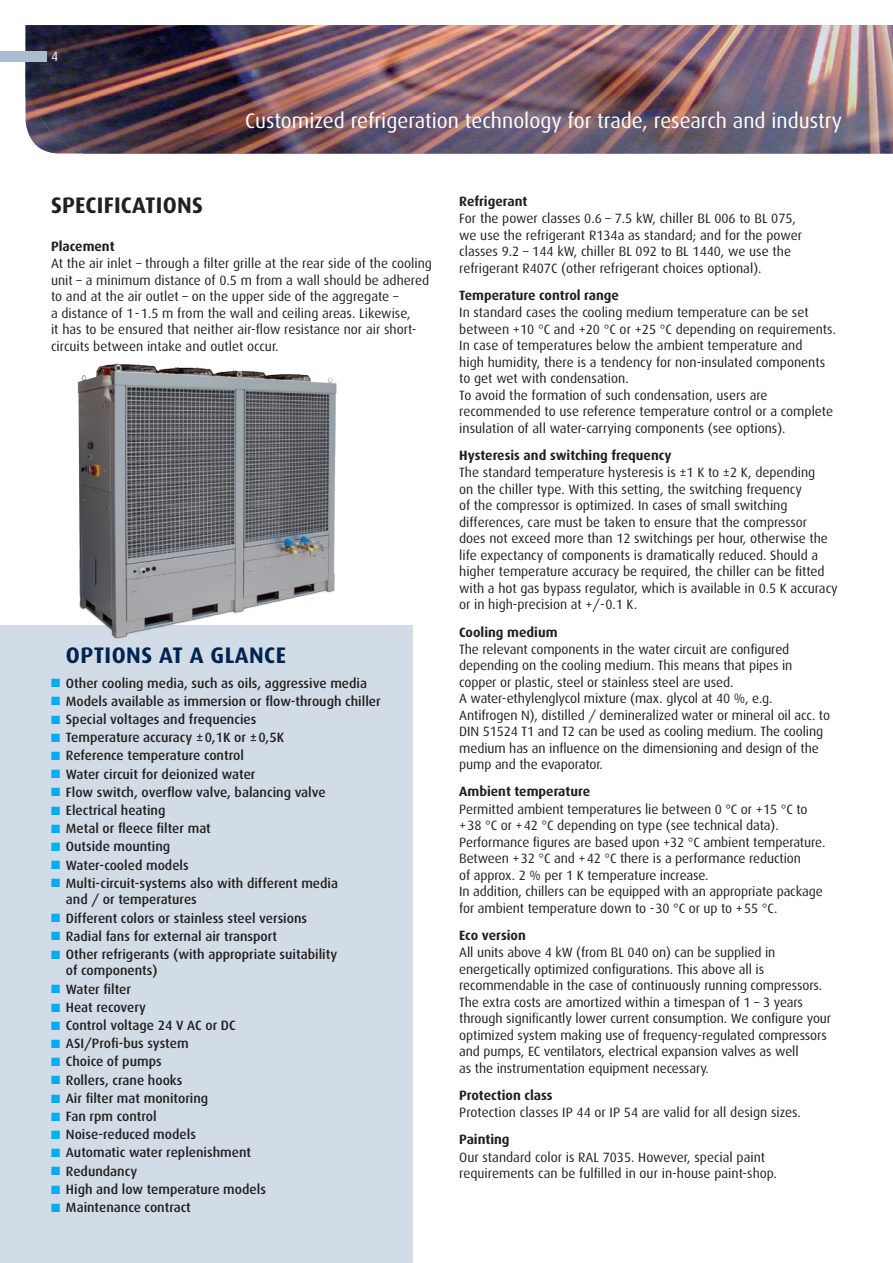
<style>
.page{position:relative;width:893px;height:1263px;background:#fff}
.page>*{position:absolute;margin:0;border:0;box-sizing:border-box;transform-origin:0 0}
.t1{font:700 22.5px "Dax";color:#002451}
.t2{font:700 22.5px "Dax";letter-spacing:.01em;color:#231f20}
.t3{font:21px "Dax";color:#fff}
.t4{font:13.5px/16.5px "Dax";letter-spacing:-.01em;color:#231f20}
.t5{font:500 13.5px/16.5px "Dax";color:#231f20}
.t6{font:700 13.5px "Dax";color:#231f20}
.t7{font:13.5px "Dax";color:#fff}
.s1{color:#00aeef}
</style>
<div class="page">
<img style="left:26px;top:25px;width:867px;height:128px">
<div style="left:0;top:51px;width:47px;height:11px;background:#abbcd0"></div>
<div style="left:0;top:625px;width:412px;height:638px;background:#d1dce6"></div>
<img style="left:77px;top:363px;width:260px;height:276px">
<p class="t7" style="left:51px;top:49px;width:9px">4</p>
<h2 class="t3" style="left:245px;top:109px;width:598px">Customized refrigeration technology for trade, research and industry</h2>
<h1 class="t2" style="left:51px;top:192px;width:153px">SPECIFICATIONS</h1>
<p class="t6" style="left:51px;top:238px;width:65px">Placement</p>
<p class="t4" style="left:51px;top:255px;width:383px">At the air inlet – through a filter grille at the rear side of the cooling unit – a minimum distance of 0.5 m from a wall should be adhered to and at the air outlet – on the upper side of the aggregate –<br>a distance of 1-1.5 m from the wall and ceiling areas. Likewise,<br>it has to be ensured that neither air-flow resistance nor air short&shy;circuits between intake and outlet occur.</p>
<h1 class="t1" style="left:66px;top:642px;width:12px">Opti</h1>
<h1 class="t1" style="left:112px;top:642px;width:113px">ons at aglance</h1>
<p class="t5" style="left:51px;top:675px;width:318px"><span class="s1">■</span> Other cooling media, such as oils, aggressive media</p>
<p class="t5" style="left:51px;top:693px;width:331px"><span class="s1">■</span> Models available as immersion or flow-through chiller</p>
<p class="t5" style="left:51px;top:711px;width:207px"><span class="s1">■</span> Special voltages and frequencies</p>
<p class="t5" style="left:51px;top:729px;width:235px"><span class="s1">■</span> Temperature accuracy ±0,1K or ±0,5K</p>
<p class="t5" style="left:51px;top:747px;width:194px"><span class="s1">■</span> Reference temperature control</p>
<p class="t5" style="left:51px;top:766px;width:206px"><span class="s1">■</span> Water circuit for deionized water</p>
<p class="t5" style="left:51px;top:784px;width:276px"><span class="s1">■</span> Flow switch, overflow valve, balancing valve</p>
<p class="t5" style="left:51px;top:802px;width:116px"><span class="s1">■</span> Electrical heating</p>
<p class="t5" style="left:51px;top:820px;width:161px"><span class="s1">■</span> Metal or fleece filter mat</p>
<p class="t5" style="left:51px;top:838px;width:121px"><span class="s1">■</span> Outside mounting</p>
<p class="t5" style="left:51px;top:857px;width:139px"><span class="s1">■</span> Water-cooled models</p>
<p class="t5" style="left:66px;top:875px;width:274px;text-indent:-15px"><span class="s1">■</span> Multi-circuit-systems also with different media and / or temperatures</p>
<p class="t5" style="left:51px;top:910px;width:258px"><span class="s1">■</span> Different colors or stainless steel versions</p>
<p class="t5" style="left:51px;top:928px;width:228px"><span class="s1">■</span> Radial fans for external air transport</p>
<p class="t5" style="left:66px;top:946px;width:273px;text-indent:-15px"><span class="s1">■</span> Other refrigerants (with appropriate suitability of components)</p>
<p class="t5" style="left:51px;top:981px;width:82px"><span class="s1">■</span> Water filter</p>
<p class="t5" style="left:51px;top:999px;width:96px"><span class="s1">■</span> Heat recovery</p>
<p class="t5" style="left:51px;top:1017px;width:186px"><span class="s1">■</span> Control voltage 24 V AC or DC</p>
<p class="t5" style="left:51px;top:1035px;width:139px"><span class="s1">■</span> ASI/Profi-bus system</p>
<p class="t5" style="left:51px;top:1053px;width:112px"><span class="s1">■</span> Choice of pumps</p>
<p class="t5" style="left:51px;top:1072px;width:133px"><span class="s1">■</span> Rollers, crane hooks</p>
<p class="t5" style="left:51px;top:1090px;width:159px"><span class="s1">■</span> Air filter mat monitoring</p>
<p class="t5" style="left:51px;top:1108px;width:107px"><span class="s1">■</span> Fan rpm control</p>
<p class="t5" style="left:51px;top:1126px;width:146px"><span class="s1">■</span> Noise-reduced models</p>
<p class="t5" style="left:51px;top:1144px;width:202px"><span class="s1">■</span> Automatic water replenishment</p>
<p class="t5" style="left:51px;top:1163px;width:88px"><span class="s1">■</span> Redundancy</p>
<p class="t5" style="left:51px;top:1181px;width:216px"><span class="s1">■</span> High and low temperature models</p>
<p class="t5" style="left:51px;top:1199px;width:141px"><span class="s1">■</span> Maintenance contract</p>
<p class="t6" style="left:459px;top:194px;width:70px">Refrigerant</p>
<p class="t4" style="left:459px;top:211px;width:344px">For the power classes 0.6 – 7.5 kW, chiller BL 006 to BL 075, we use the refrigerant R134a as standard; and for the power classes 9.2 – 144 kW, chiller BL 092 to BL 1440, we use the refrigerant R407C (other refrigerant choices optional).</p>
<p class="t6" style="left:459px;top:288px;width:161px">Temperature control range</p>
<p class="t4" style="left:459px;top:305px;width:378px">In standard cases the cooling medium temperature can be set between +10 °C and +20 °C or +25 °C depending on requirements.<br>In case of temperatures below the ambient temperature and<br>high humidity, there is a tendency for non-insulated components to get wet with condensation.<br>To avoid the formation of such condensation, users are recommended to use reference temperature control or a complete insulation of all water-carrying components (see options).</p>
<p class="t6" style="left:459px;top:448px;width:214px">Hysteresis and switching frequency</p>
<p class="t4" style="left:459px;top:465px;width:380px">The standard temperature hysteresis is ±1 K to ±2 K, depending<br>on the chiller type. With this setting, the switching frequency<br>of the compressor is optimized. In cases of small switching differences, care must be taken to ensure that the compressor<br>does not exceed more than 12 switchings per hour, otherwise the life expectancy of components is dramatically reduced. Should a higher temperature accuracy be required, the chiller can be fitted with a hot gas bypass regulator, which is available in 0.5 K accuracy or in high-precision at +/-0.1 K.</p>
<p class="t6" style="left:459px;top:624px;width:100px">Cooling medium</p>
<p class="t4" style="left:459px;top:641px;width:372px">The relevant components in the water circuit are configured depending on the cooling medium. This means that pipes in copper or plastic, steel or stainless steel are used.<br>A water-ethylenglycol mixture (max. glycol at 40 %, e.g.<br>Antifrogen N), distilled / demineralized water or mineral oil acc. to DIN 51524 T1 and T2 can be used as cooling medium. The cooling medium has an influence on the dimensioning and design of the pump and the evaporator.</p>
<p class="t6" style="left:459px;top:784px;width:132px">Ambient temperature</p>
<p class="t4" style="left:459px;top:801px;width:368px">Permitted ambient temperatures lie between 0 °C or +15 °C to +38 °C or +42 °C depending on type (see technical data).<br>Performance figures are based upon +32 °C ambient temperature.<br>Between +32 °C and +42 °C there is a performance reduction<br>of approx. 2 % per 1 K temperature increase.<br>In addition, chillers can be equipped with an appropriate package for ambient temperature down to -30 °C or up to +55 °C.</p>
<p class="t6" style="left:459px;top:928px;width:68px">Eco version</p>
<p class="t4" style="left:459px;top:944px;width:373px">All units above 4 kW (from BL 040 on) can be supplied in energetically optimized configurations. This above all is recommendable in the case of continuously running compressors.<br>The extra costs are amortized within a timespan of 1 – 3 years through significantly lower current consumption. We configure your optimized system making use of frequency-regulated compressors and pumps, EC ventilators, electrical expansion valves as well<br>as the instrumentation equipment necessary.</p>
<p class="t6" style="left:459px;top:1087px;width:95px">Protection class</p>
<p class="t4" style="left:459px;top:1104px;width:343px">Protection classes IP 44 or IP 54 are valid for all design sizes.</p>
<p class="t6" style="left:459px;top:1132px;width:52px">Painting</p>
<p class="t4" style="left:459px;top:1149px;width:319px">Our standard color is RAL 7035. However, special paint requirements can be fulfilled in our in-house paint-shop.</p>
</div>
